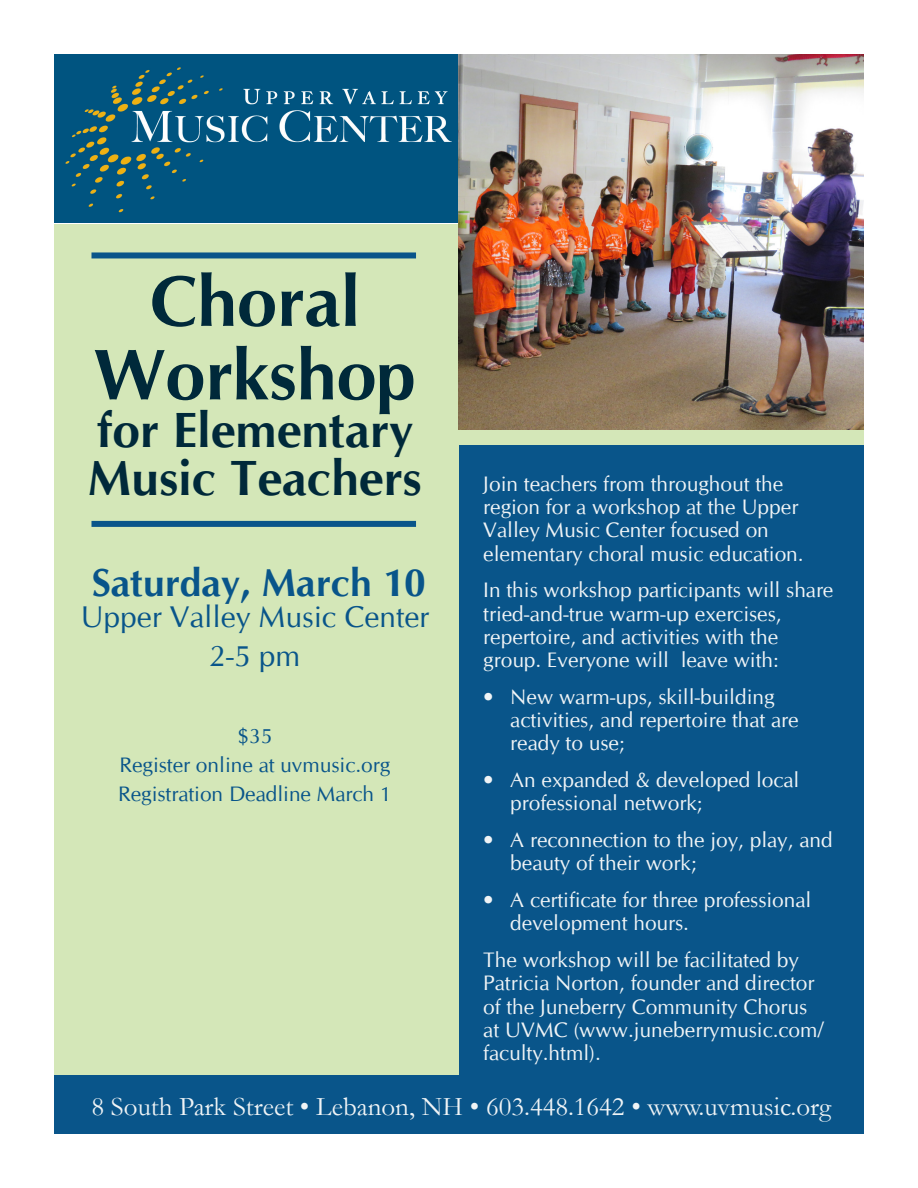
<style>
.page{position:relative;width:918px;height:1188px;background:#fff}
.page>*{position:absolute;margin:0;border:0;box-sizing:border-box;transform-origin:0 0}
.t1{font:700 72px/73.5px "CG Omega";color:#00293a;text-align:center}
.t2{font:700 49.5px/48px "CG Omega";color:#00293a}
.t3{font:700 39px "CG Omega";color:#09558a}
.t4{font:30px/39px "CG Omega";color:#09558a;text-align:center}
.t5{font:27px "Garamond";color:#f0f4f6}
.t6{font:21px/23.2px "CG Omega";color:#f0f4f6}
.t7{font:21px "CG Omega";color:#09558a}
</style>
<div class="page">
<div style="left:54px;top:54px;width:404px;height:169px;background:#005480"></div>
<div style="left:459px;top:54px;width:405px;height:417px;background:#d4e7b8"></div>
<div style="left:54px;top:225px;width:405px;height:909px;background:#d4e7b8"></div>
<div style="left:92px;top:252px;width:324px;height:6px;background:#09558a"></div>
<div style="left:92px;top:521px;width:324px;height:6px;background:#09558a"></div>
<div style="left:459px;top:446px;width:405px;height:688px;background:#09558a"></div>
<div style="left:54px;top:1076px;width:405px;height:58px;background:#09558a"></div>
<img style="left:56px;top:54px;width:402px;height:162px">
<img style="left:458px;top:54px;width:405px;height:376px">
<p class="t1" style="left:94px;top:264px;width:324px">Choral<br>Workshop</p>
<p class="t2" style="left:88px;top:406px;width:335px">for Elementary<br>Music Teachers</p>
<p class="t3" style="left:91px;top:558px;width:336px">Saturday, March 10</p>
<p class="t4" style="left:80px;top:598px;width:350px">Upper Valley Music Center<br>2-5 pm</p>
<p class="t7" style="left:237px;top:723px;width:36px">$35</p>
<p class="t7" style="left:119px;top:753px;width:272px">Register online at uvmusic.org</p>
<p class="t7" style="left:118px;top:782px;width:275px">Registration Deadline March 1</p>
<p class="t6" style="left:483px;top:472px;width:322px">Join teachers from throughout the region for a workshop at the Upper Valley Music Center focused on elementary choral music education.</p>
<p class="t6" style="left:483px;top:579px;width:352px">In this workshop participants will share tried-and-true warm-up exercises, repertoire, and activities with the group. Everyone will leave with:</p>
<p class="t6" style="left:510px;top:685px;width:290px;text-indent:-27px">• New warm-ups, skill-building activities, and repertoire that are ready to use;</p>
<p class="t6" style="left:510px;top:769px;width:291px;text-indent:-27px">• An expanded &amp; developed local professional network;</p>
<p class="t6" style="left:510px;top:829px;width:324px;text-indent:-27px">• A reconnection to the joy, play, and beauty of their work;</p>
<p class="t6" style="left:510px;top:889px;width:303px;text-indent:-27px">• A certificate for three professional development hours.</p>
<p class="t6" style="left:483px;top:949px;width:342px">The workshop will be facilitated by<br>Patricia Norton, founder and director of the Juneberry Community Chorus at UVMC (www.juneberrymusic.com/ faculty.html).</p>
<p class="t5" style="left:92px;top:1088px;width:741px">8 South Park Street • Lebanon, NH • 603.448.1642 • www.uvmusic.org</p>
</div>
